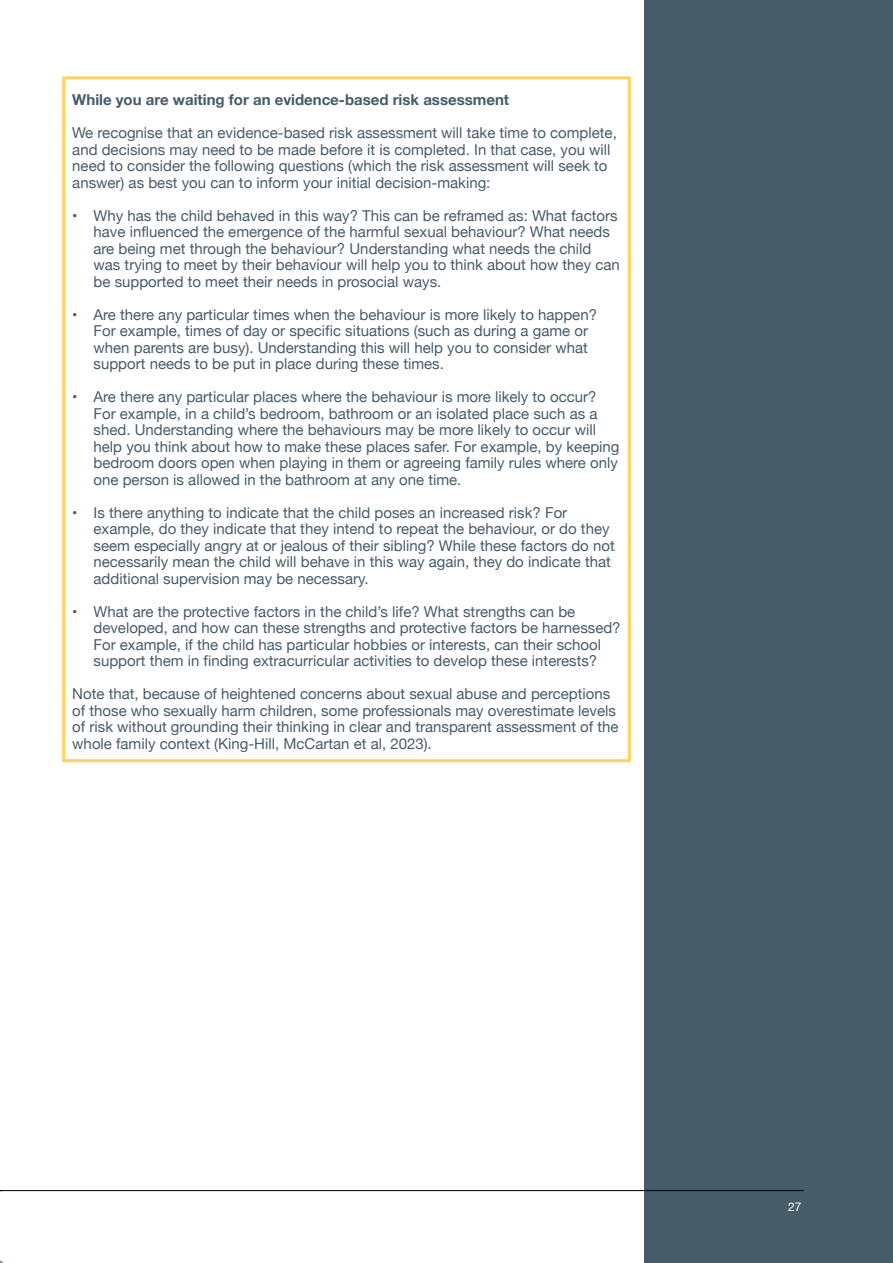
<style>
.page{position:relative;width:893px;height:1263px;background:#fff}
.page>*{position:absolute;margin:0;border:0;box-sizing:border-box;transform-origin:0 0}
.t1{font:15px/16.5px "Helvetica Neue";color:#465c69}
.t2{font:700 15px "Helvetica Neue";color:#465c69}
.t3{font:12px "Helvetica Neue";color:#fff}
</style>
<div class="page">
<div style="left:644px;top:0;width:249px;height:1263px;background:#465c69"></div>
<hr style="left:0;top:1190px;width:804px;height:1px;background:#000">
<div style="left:62px;top:76px;width:569px;height:686px;border:3px solid #ffd25a"></div>
<p class="t2" style="left:72px;top:88px;width:438px">While you are waiting for an evidence-based risk assessment</p>
<p class="t1" style="left:72px;top:126px;width:546px">We recognise that an evidence-based risk assessment will take time to complete, and decisions may need to be made before it is completed. In that case, you will need to consider the following questions (which the risk assessment will seek to answer) as best you can to inform your initial decision-making:</p>
<p class="t1" style="left:94px;top:208px;width:528px;text-indent:-21px">• Why has the child behaved in this way? This can be reframed as: What factors have influenced the emergence of the harmful sexual behaviour? What needs are being met through the behaviour? Understanding what needs the child was trying to meet by their behaviour will help you to think about how they can be supported to meet their needs in prosocial ways.</p>
<p class="t1" style="left:94px;top:307px;width:505px;text-indent:-21px">• Are there any particular times when the behaviour is more likely to happen?<br>For example, times of day or specific situations (such as during a game or when parents are busy). Understanding this will help you to consider what support needs to be put in place during these times.</p>
<p class="t1" style="left:94px;top:390px;width:527px;text-indent:-21px">• Are there any particular places where the behaviour is more likely to occur?<br>For example, in a child’s bedroom, bathroom or an isolated place such as a shed. Understanding where the behaviours may be more likely to occur will help you think about how to make these places safer. For example, by keeping bedroom doors open when playing in them or agreeing family rules where only one person is allowed in the bathroom at any one time.</p>
<p class="t1" style="left:94px;top:505px;width:523px;text-indent:-21px">• Is there anything to indicate that the child poses an increased risk? For example, do they indicate that they intend to repeat the behaviour, or do they seem especially angry at or jealous of their sibling? While these factors do not necessarily mean the child will behave in this way again, they do indicate that additional supervision may be necessary.</p>
<p class="t1" style="left:94px;top:604px;width:529px;text-indent:-21px">• What are the protective factors in the child’s life? What strengths can be developed, and how can these strengths and protective factors be harnessed?<br>For example, if the child has particular hobbies or interests, can their school support them in finding extracurricular activities to develop these interests?</p>
<p class="t1" style="left:72px;top:687px;width:548px">Note that, because of heightened concerns about sexual abuse and perceptions of those who sexually harm children, some professionals may overestimate levels of risk without grounding their thinking in clear and transparent assessment of the whole family context (King-Hill, McCartan et al, 2023).</p>
<p class="t3" style="left:788px;top:1198px;width:15px">27</p>
</div>
